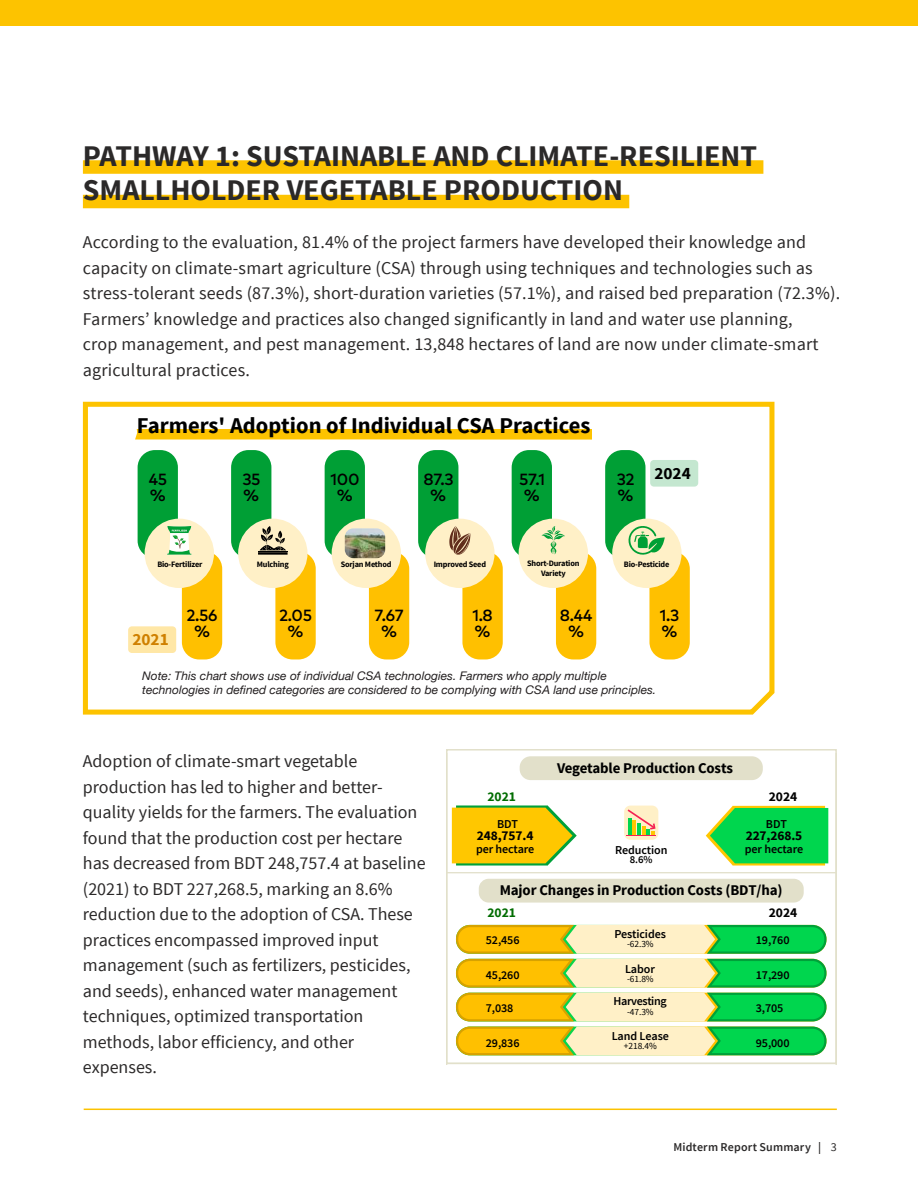
<style>
.page{position:relative;width:918px;height:1188px;background:#fff}
.page>*{position:absolute;margin:0;border:0;box-sizing:border-box;transform-origin:0 0}
.t1{font:700 30px/34.5px "Source Sans Pro";color:#2b2929}
.t2{font:700 22.5px "Source Sans Pro";color:#000}
.t3{font:18px/25.5px "Source Sans Pro";color:#2b2929}
.t4{font:700 17.25px "Source Sans Pro";color:#cf8000}
.t5{font:700 17.25px "Source Sans Pro";color:#000}
.t6{font:500 16.2px/16.2px "Mark Pro";letter-spacing:-.025em;color:#000}
.t7{font:700 14.85px "Source Sans Pro";letter-spacing:-.01em;color:#000}
.t8{font:700 13.5px "Source Sans Pro";color:#006c00}
.t9{font:700 13.5px "Source Sans Pro";color:#000}
.t10{font:700 13.35px "Source Sans Pro";letter-spacing:-.01em;color:#000}
.t11{font:600 12px "Source Sans Pro";letter-spacing:-.01em;color:#000}
.t12{font:600 12px "Source Sans Pro";letter-spacing:.01em;color:#2b2929}
.t13{font:600 12px "Source Sans Pro";letter-spacing:-.03em;color:#000}
.t14{font:italic 11.85px/14.2px "Helvetica Neue";color:#231f20}
.t15{font:600 10.8px "Source Sans Pro";color:#000}
.t16{font:9.45px "Source Sans Pro";letter-spacing:-.01em;color:#000}
.t17{font:700 8.25px/9.9px "Source Sans Pro";letter-spacing:-.025em;color:#000;text-align:center}
.s1{font-weight:400}
</style>
<div class="page">
<div style="left:83px;top:160px;width:680px;height:14px;background:#fdc300"></div>
<div style="left:83px;top:195px;width:546px;height:13px;background:#fdc300"></div>
<svg style="left:82px;top:401px;width:693px;height:314px"></svg>
<svg style="left:449px;top:756px;width:385px;height:300px"></svg>
<hr style="left:446px;top:872px;width:391px;height:1px;background:#e2e0ca">
<div style="left:446px;top:749px;width:391px;height:315px;border:2px solid #e2e0ca"></div>
<hr style="left:84px;top:1109px;width:753px;height:1px;background:#fcc200">
<div style="left:0;top:0;width:918px;height:25px;background:#fdc300"></div>
<h1 class="t1" style="left:83px;top:139px;width:676px">PATHWAY 1: SUSTAINABLE AND CLIMATE-RESILIENT<br>SMALLHOLDER VEGETABLE PRODUCTION</h1>
<p class="t3" style="left:83px;top:230px;width:759px">According to the evaluation, 81.4% of the project farmers have developed their knowledge and capacity on climate-smart agriculture (CSA) through using techniques and technologies such as stress-tolerant seeds (87.3%), short-duration varieties (57.1%), and raised bed preparation (72.3%).<br>Farmers’ knowledge and practices also changed significantly in land and water use planning,<br>crop management, and pest management. 13,848 hectares of land are now under climate-smart agricultural practices.</p>
<p class="t2" style="left:137px;top:411px;width:455px">Farmers' Adoption of Individual CSA Practices</p>
<p class="t6" style="left:149px;top:469px;width:20px">45 %</p>
<p class="t6" style="left:242px;top:469px;width:20px">35 %</p>
<p class="t6" style="left:331px;top:469px;width:30px;text-align:center">100 %</p>
<p class="t6" style="left:423px;top:469px;width:32px;text-align:center">87.3 %</p>
<p class="t6" style="left:519px;top:469px;width:28px">57.1 %</p>
<p class="t6" style="left:617px;top:469px;width:19px">32 %</p>
<p class="t5" style="left:654px;top:462px;width:38px">2024</p>
<p class="t17" style="left:157px;top:559px;width:47px">Bio-Fertilizer</p>
<p class="t17" style="left:257px;top:559px;width:33px">Mulching</p>
<p class="t17" style="left:341px;top:559px;width:52px">Sorjan Method</p>
<p class="t17" style="left:434px;top:559px;width:54px">Improved Seed</p>
<p class="t17" style="left:527px;top:559px;width:54px">Short-Duration<br>Variety</p>
<p class="t17" style="left:624px;top:559px;width:47px">Bio-Pesticide</p>
<p class="t6" style="left:186px;top:606px;width:33px">2.56</p>
<p class="t6" style="left:279px;top:606px;width:35px">2.05</p>
<p class="t6" style="left:375px;top:606px;width:30px">7.67</p>
<p class="t6" style="left:472px;top:606px;width:22px">1.8</p>
<p class="t6" style="left:560px;top:606px;width:34px">8.44</p>
<p class="t6" style="left:660px;top:606px;width:21px">1.3</p>
<p class="t4" style="left:132px;top:628px;width:38px">2021</p>
<p class="t6" style="left:194px;top:622px;width:18px">%</p>
<p class="t6" style="left:288px;top:622px;width:18px">%</p>
<p class="t6" style="left:381px;top:622px;width:18px">%</p>
<p class="t6" style="left:475px;top:622px;width:18px">%</p>
<p class="t6" style="left:568px;top:622px;width:18px">%</p>
<p class="t6" style="left:662px;top:622px;width:18px">%</p>
<p class="t14" style="left:142px;top:669px;width:516px">Note: This chart shows use of individual CSA technologies. Farmers who apply multiple technologies in defined categories are considered to be complying with CSA land use principles.</p>
<p class="t3" style="left:83px;top:749px;width:344px">Adoption of climate-smart vegetable production has led to higher and better&shy;quality yields for the farmers. The evaluation found that the production cost per hectare has decreased from BDT 248,757.4 at baseline (2021) to BDT 227,268.5, marking an 8.6% reduction due to the adoption of CSA. These practices encompassed improved input management (such as fertilizers, pesticides, and seeds), enhanced water management techniques, optimized transportation methods, labor efficiency, and other expenses.</p>
<p class="t7" style="left:557px;top:758px;width:178px">Vegetable Production Costs</p>
<p class="t8" style="left:488px;top:788px;width:30px">2021</p>
<p class="t9" style="left:769px;top:788px;width:30px">2024</p>
<p class="t11" style="left:497px;top:817px;width:22px">BDT</p>
<p class="t10" style="left:477px;top:827px;width:58px">248,757.4</p>
<p class="t11" style="left:476px;top:841px;width:60px">per hectare</p>
<p class="t11" style="left:766px;top:817px;width:23px">BDT</p>
<p class="t10" style="left:746px;top:827px;width:58px">227,268.5</p>
<p class="t11" style="left:615px;top:842px;width:54px">Reduction</p>
<p class="t11" style="left:745px;top:841px;width:60px">per hectare</p>
<p class="t15" style="left:630px;top:853px;width:24px">8.6%</p>
<p class="t7" style="left:500px;top:881px;width:285px">Major Changes in Production Costs (BDT/ha)</p>
<p class="t8" style="left:488px;top:904px;width:30px">2021</p>
<p class="t9" style="left:769px;top:904px;width:30px">2024</p>
<p class="t11" style="left:614px;top:926px;width:53px">Pesticides</p>
<p class="t11" style="left:486px;top:933px;width:35px">52,456</p>
<p class="t16" style="left:627px;top:938px;width:28px">-62.3%</p>
<p class="t11" style="left:756px;top:933px;width:35px">19,760</p>
<p class="t11" style="left:625px;top:961px;width:31px">Labor</p>
<p class="t11" style="left:486px;top:968px;width:35px">45,260</p>
<p class="t16" style="left:627px;top:973px;width:28px">-61.8%</p>
<p class="t11" style="left:756px;top:968px;width:35px">17,290</p>
<p class="t13" style="left:614px;top:994px;width:55px">Harvesting</p>
<p class="t11" style="left:486px;top:1001px;width:29px">7,038</p>
<p class="t16" style="left:627px;top:1006px;width:28px">-47.3%</p>
<p class="t11" style="left:756px;top:1001px;width:29px">3,705</p>
<p class="t11" style="left:612px;top:1028px;width:59px">Land Lease</p>
<p class="t11" style="left:486px;top:1035px;width:35px">29,836</p>
<p class="t16" style="left:624px;top:1040px;width:34px">+218.4%</p>
<p class="t11" style="left:756px;top:1035px;width:35px">95,000</p>
<p class="t12" style="left:673px;top:1140px;width:165px">Midterm Report Summary | <span class="s1">3</span></p>
</div>
